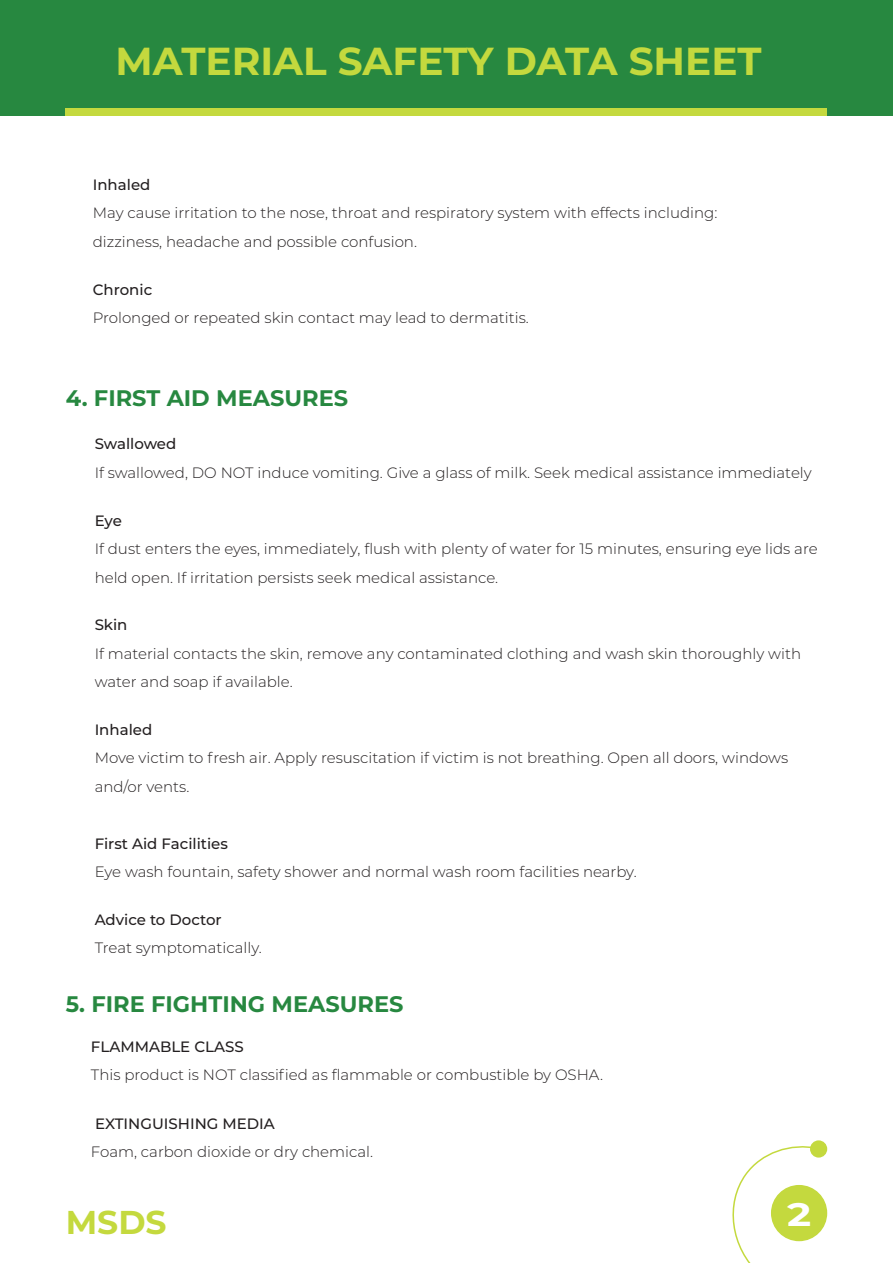
<style>
.page{position:relative;width:893px;height:1263px;background:#fff}
.page>*{position:absolute;margin:0;border:0;box-sizing:border-box;transform-origin:0 0}
.t1{font:700 39px "Montserrat";color:#c4d93e}
.t2{font:700 33px "Montserrat";color:#c4d93e}
.t3{font:700 32.55px "Montserrat";color:#fff;scale:1.25 1}
.t4{font:700 22.5px "Montserrat";color:#278840}
.t5{font:300 15px/28.5px "Montserrat";color:#231f20}
.t6{font:500 15px "Montserrat";color:#231f20}
</style>
<div class="page">
<div style="left:0;top:0;width:893px;height:115px;background:#278840"></div>
<div style="left:66px;top:108px;width:761px;height:7px;background:#c4d93e"></div>
<div style="left:771px;top:1185px;width:56px;height:56px;background:#c4d93e;border-radius:50%"></div>
<div style="left:810px;top:1140px;width:17px;height:17px;background:#c4d93e;border-radius:50%"></div>
<svg style="left:732px;top:1142px;width:88px;height:121px"></svg>
<h1 class="t1" style="left:116px;top:33px;width:647px">MATERIAL SAFETY DATA SHEET</h1>
<p class="t6" style="left:93px;top:174px;width:59px">Inhaled</p>
<p class="t5" style="left:93px;top:198px;width:626px">May cause irritation to the nose, throat and respiratory system with effects including: dizziness, headache and possible confusion.</p>
<p class="t6" style="left:93px;top:279px;width:61px">Chronic</p>
<p class="t5" style="left:93px;top:303px;width:438px">Prolonged or repeated skin contact may lead to dermatitis.</p>
<h3 class="t4" style="left:66px;top:382px;width:284px">4. FIRST AID MEASURES</h3>
<p class="t6" style="left:95px;top:434px;width:83px">Swallowed</p>
<p class="t5" style="left:95px;top:458px;width:719px">If swallowed, DO NOT induce vomiting. Give a glass of milk. Seek medical assistance immediately</p>
<p class="t6" style="left:95px;top:510px;width:29px">Eye</p>
<p class="t5" style="left:95px;top:534px;width:724px">If dust enters the eyes, immediately, flush with plenty of water for 15 minutes, ensuring eye lids are held open. If irritation persists seek medical assistance.</p>
<p class="t6" style="left:95px;top:614px;width:34px">Skin</p>
<p class="t5" style="left:95px;top:638px;width:708px">If material contacts the skin, remove any contaminated clothing and wash skin thoroughly with water and soap if available.</p>
<p class="t6" style="left:95px;top:719px;width:59px">Inhaled</p>
<p class="t5" style="left:95px;top:743px;width:695px">Move victim to fresh air. Apply resuscitation if victim is not breathing. Open all doors, windows and/or vents.</p>
<p class="t6" style="left:95px;top:833px;width:135px">First Aid Facilities</p>
<p class="t5" style="left:95px;top:857px;width:544px">Eye wash fountain, safety shower and normal wash room facilities nearby.</p>
<p class="t6" style="left:95px;top:909px;width:129px">Advice to Doctor</p>
<p class="t5" style="left:95px;top:933px;width:169px">Treat symptomatically.</p>
<h3 class="t4" style="left:66px;top:988px;width:339px">5. FIRE FIGHTING MEASURES</h3>
<p class="t6" style="left:91px;top:1036px;width:154px">FLAMMABLE CLASS</p>
<p class="t5" style="left:91px;top:1060px;width:514px">This product is NOT classified as flammable or combustible by OSHA.</p>
<p class="t6" style="left:95px;top:1113px;width:181px">EXTINGUISHING MEDIA</p>
<p class="t5" style="left:91px;top:1137px;width:284px">Foam, carbon dioxide or dry chemical.</p>
<h2 class="t2" style="left:66px;top:1199px;width:102px">MSDS</h2>
<h3 class="t3" style="left:787px;top:1191px;width:21px">2</h3>
</div>
